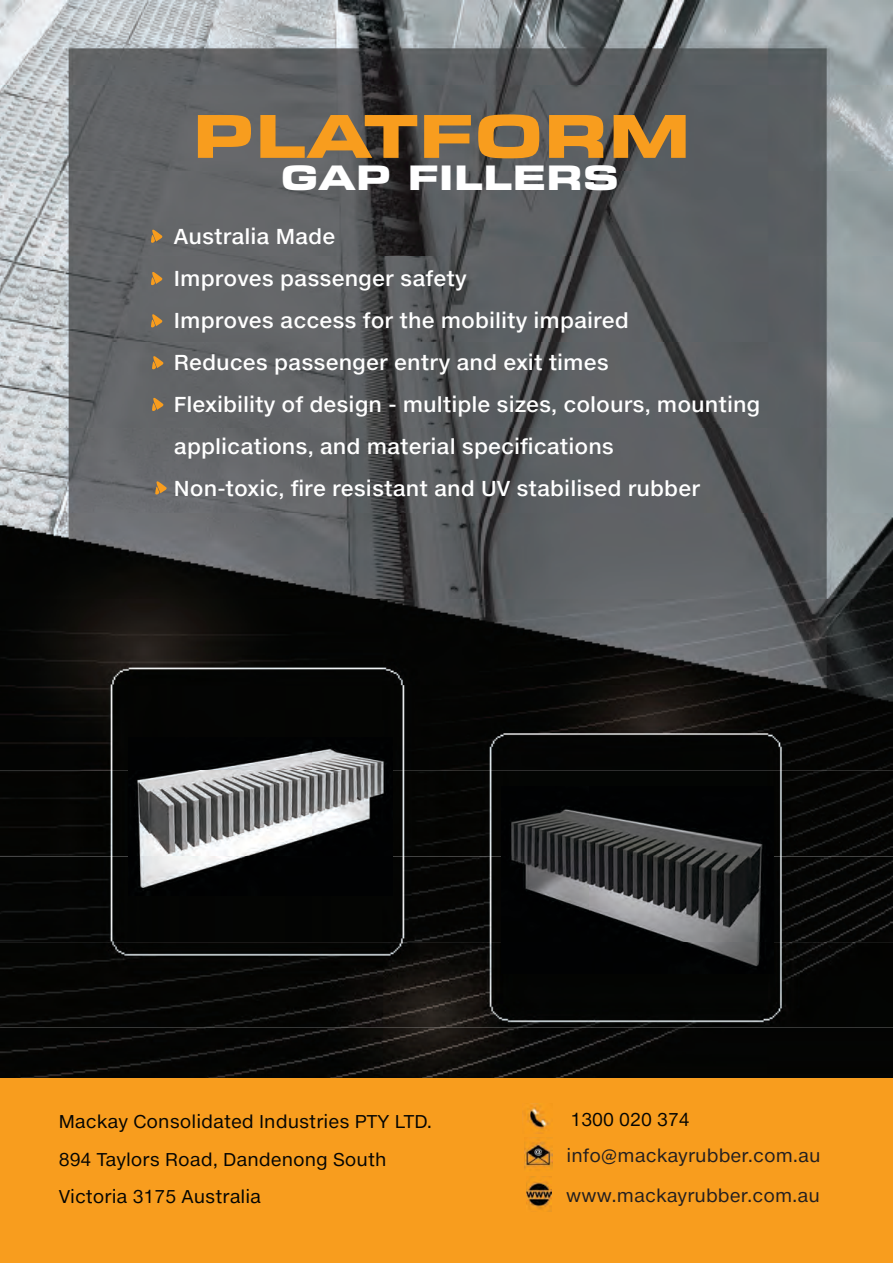
<style>
.page{position:relative;width:893px;height:1263px;background:#fff}
.page>*{position:absolute;margin:0;border:0;box-sizing:border-box;transform-origin:0 0}
.t1{font:63px "Eurostile Unicase LT Pro";color:#f89d1e}
.t2{font:36px "Eurostile Unicase LT Pro";color:#fff}
.t3{font:500 21px/42px "Helvetica Neuee Text Pro";color:#fff}
.t4{font:18px/37.5px "Helvetica Neuee Text Pro";color:#040503}
.t5{font:18px "Helvetica Neuee Text Pro";color:#231f20}
</style>
<div class="page">
<img style="left:0;top:0;width:893px;height:1079px">
<div style="left:0;top:1079px;width:893px;height:184px;background:#f89d1e"></div>
<svg style="left:151px;top:229px;width:12px;height:14px"></svg>
<svg style="left:151px;top:271px;width:12px;height:15px"></svg>
<svg style="left:151px;top:313px;width:12px;height:15px"></svg>
<svg style="left:152px;top:355px;width:12px;height:15px"></svg>
<svg style="left:152px;top:397px;width:12px;height:14px"></svg>
<img style="left:526px;top:1177px;width:25px;height:35px">
<img style="left:525px;top:1142px;width:27px;height:27px">
<img style="left:527px;top:1104px;width:23px;height:26px">
<img style="left:502px;top:787px;width:271px;height:69px">
<img style="left:502px;top:856px;width:271px;height:118px">
<img style="left:128px;top:737px;width:265px;height:34px">
<img style="left:128px;top:771px;width:265px;height:124px">
<svg style="left:155px;top:481px;width:12px;height:14px"></svg>
<h1 class="t1" style="left:192px;top:98px;width:500px">PLATFORM</h1>
<h2 class="t2" style="left:281px;top:156px;width:340px">GAP FILLERS</h2>
<p class="t3" style="left:174px;top:215px;width:588px">Australia Made<br>Improves passenger safety<br>Improves access for the mobility impaired<br>Reduces passenger entry and exit times<br>Flexibility of design - multiple sizes, colours, mounting applications, and material specifications<br>Non-toxic, fire resistant and UV stabilised rubber</p>
<p class="t4" style="left:59px;top:1103px;width:375px">Mackay Consolidated Industries PTY LTD.<br>894 Taylors Road, Dandenong South<br>Victoria 3175 Australia</p>
<p class="t4" style="left:570px;top:1100px;width:121px">1300 020 374</p>
<p class="t5" style="left:567px;top:1144px;width:256px">info@mackayrubber.com.au</p>
<p class="t5" style="left:566px;top:1184px;width:255px">www.mackayrubber.com.au</p>
</div>
